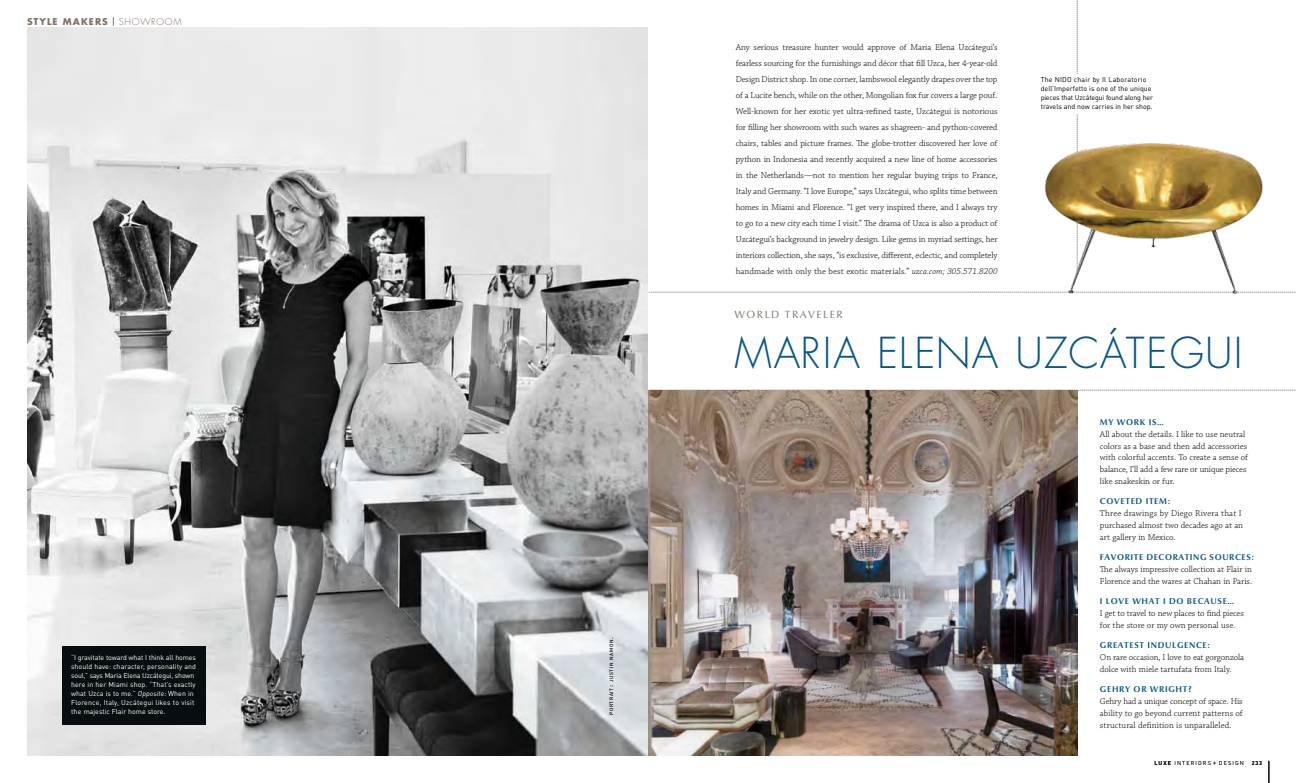
<style>
.page{position:relative;width:1296px;height:783px;background:#fff}
.page>*{position:absolute;margin:0;border:0;box-sizing:border-box;transform-origin:0 0}
.t1{font:300 41.6px "Futura Std";letter-spacing:.03em;color:#085786}
.t2{font:10.5px "Optima Nova LT";letter-spacing:.15em;color:#7b776c}
.t3{font:700 9.1px "Futura Std";letter-spacing:.11em;color:#81726a}
.t4{font:300 9px/16px "Chaparral Pro";color:#000}
.t5{font:700 8.5px "Optima Nova LT";letter-spacing:.08em;color:#085786}
.t6{font:7px/9px "DINOT";letter-spacing:.005em;color:#fff}
.t7{font:7px/9px "DINOT";color:#000}
.t8{font:300 5.6px "DINOT";letter-spacing:.2em;color:#000}
.t9{font:500 4.9px "DINOT";letter-spacing:.135em;color:#000}
.s1{font-weight:300}
.s2{font-style:italic}
.s3{font-size:6.5px}
.s4{font-weight:500}
.s5{font-size:7.4px}
.s6{font-weight:500;font-size:5.4px}
</style>
<div class="page">
<img style="left:27px;top:27px;width:621px;height:729px">
<div style="left:62px;top:646px;width:143px;height:78px;background:#060e10"></div>
<svg style="left:649px;top:292px;width:647px;height:1px"></svg>
<svg style="left:1077px;top:0;width:1px;height:135px"></svg>
<img style="left:648px;top:390px;width:429px;height:366px">
<img style="left:1030px;top:135px;width:240px;height:159px">
<div style="left:1036px;top:74px;width:125px;height:40px;background:#fff"></div>
<p class="t3" style="left:27px;top:16px;width:156px">STYLE MAKERS <span class="s1">SHOWROOM</span></p>
<p class="t6" style="left:71px;top:653px;width:126px">“I gravitate toward what I think all homes should have: character, personality and soul,” says Maria Elena Uzcátegui, shown here in her Miami shop. “That’s exactly what Uzca is to me.” <span class="s2">Opposite:</span> When in Florence, Italy, Uzcátegui likes to visit the majestic Flair home store.</p>
<p class="t9" style="left:608px;top:715px;width:79px;rotate:-90deg">PORTRAIT<span class="s3">:</span> JUSTIN NAMON<span class="s3">.</span></p>
<p class="t4" style="left:736px;top:40px;width:263px;text-align:justify">Any serious treasure hunter would approve of Maria Elena Uzcátegui’s fearless sourcing for the furnishings and décor that fill Uzca, her 4-year-old Design District shop. In one corner, lambswool elegantly drapes over the top of a Lucite bench, while on the other, Mongolian fox fur covers a large pouf.<br>Well-known for her exotic yet ultra-refined taste, Uzcátegui is notorious for filling her showroom with such wares as shagreen- and python-covered chairs, tables and picture frames. The globe-trotter discovered her love of python in Indonesia and recently acquired a new line of home accessories in the Netherlands—not to mention her regular buying trips to France, Italy and Germany. “I love Europe,” says Uzcátegui, who splits time between homes in Miami and Florence. “I get very inspired there, and I always try to go to a new city each time I visit.” The drama of Uzca is also a product of Uzcátegui’s background in jewelry design. Like gems in myriad settings, her interiors collection, she says, “is exclusive, different, eclectic, and completely handmade with only the best exotic materials.” <span class="s2">uzca.com; 305.571.8200</span></p>
<p class="t7" style="left:1041px;top:75px;width:114px">The NIDO chair by Il Laboratorio dell’Imperfetto is one of the unique pieces that Uzcátegui found along her travels and now carries in her shop.</p>
<p class="t2" style="left:734px;top:309px;width:110px">WORLD TRAVELER</p>
<p class="t1" style="left:734px;top:328px;width:510px">MARIA ELENA UZCÁTEGUI</p>
<p class="t5" style="left:1100px;top:417px;width:65px">MY WORK IS…</p>
<p class="t4" style="left:1100px;top:428px;width:150px;line-height:11.8px">All about the details. I like to use neutral colors as a base and then add accessories with colorful accents. To create a sense of balance, I’ll add a few rare or unique pieces like snakeskin or fur.</p>
<p class="t5" style="left:1100px;top:497px;width:72px">COVETED ITEM:</p>
<p class="t4" style="left:1100px;top:508px;width:145px;line-height:11.8px">Three drawings by Diego Rivera that I purchased almost two decades ago at an art gallery in Mexico.</p>
<p class="t5" style="left:1100px;top:552px;width:156px">FAVORITE DECORATING SOURCES:</p>
<p class="t4" style="left:1100px;top:564px;width:154px;line-height:11.8px">The always impressive collection at Flair in<br>Florence and the wares at Chahan in Paris.</p>
<p class="t5" style="left:1100px;top:597px;width:136px">I LOVE WHAT I DO BECAUSE…</p>
<p class="t4" style="left:1100px;top:608px;width:145px;line-height:11.8px">I get to travel to new places to find pieces for the store or my own personal use.</p>
<p class="t5" style="left:1100px;top:641px;width:112px">GREATEST INDULGENCE:</p>
<p class="t4" style="left:1100px;top:652px;width:146px;line-height:11.8px">On rare occasion, I love to eat gorgonzola dolce with miele tartufata from Italy.</p>
<p class="t5" style="left:1100px;top:685px;width:93px">GEHRY OR WRIGHT?</p>
<p class="t4" style="left:1100px;top:696px;width:144px;line-height:11.8px;text-align:justify">Gehry had a unique concept of space. His ability to go beyond current patterns of structural definition is unparalleled.</p>
<p class="t8" style="left:1154px;top:759px;width:109px"><span class="s4">LUXE</span> INTERIORS <span class="s5">+</span> DESIGN <span class="s6">233</span></p>
</div>
